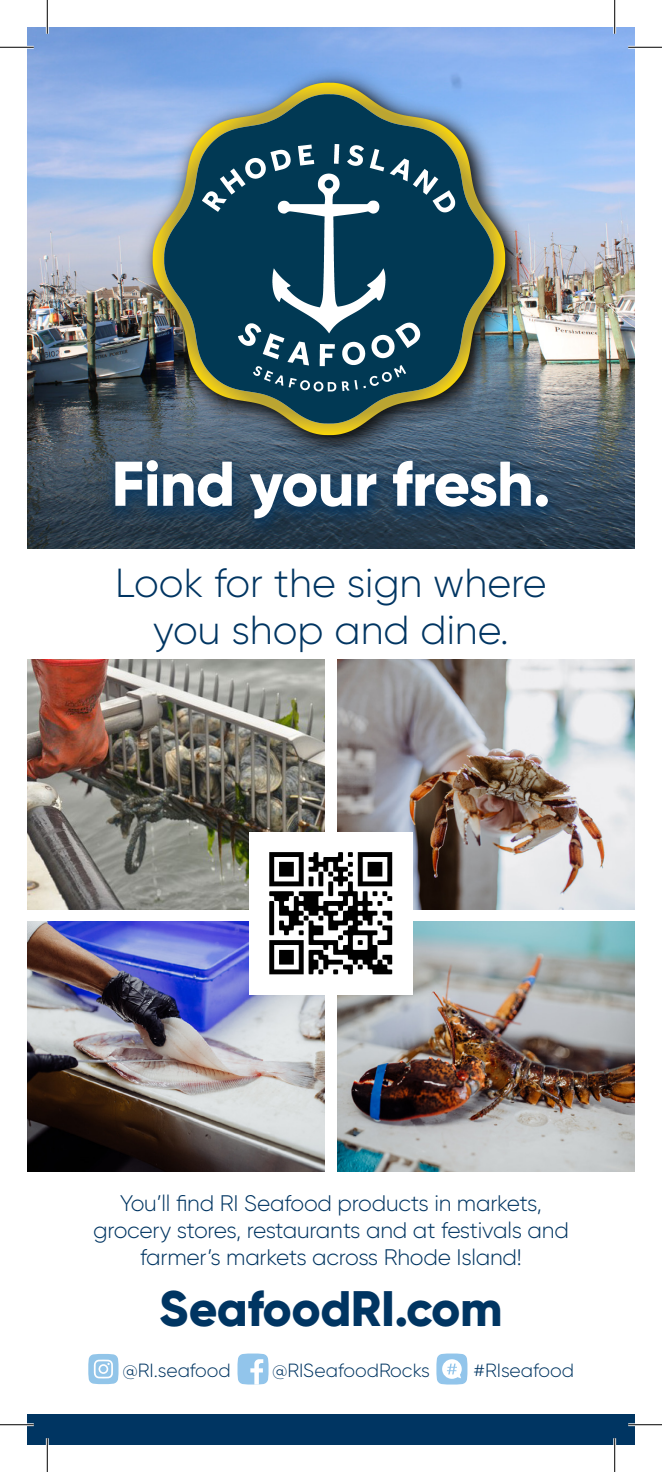
<style>
.page{position:relative;width:662px;height:1472px;background:#fff}
.page>*{position:absolute;margin:0;border:0;box-sizing:border-box;transform-origin:0 0}
.t1{font:800 63px "Gilroy";letter-spacing:-.01em;color:#fff}
.t2{font:800 49.73px "Gilroy";letter-spacing:-.01em;color:#003562}
.t3{font:300 40.5px/47.2px "Gilroy";color:#003562;text-align:center}
.t4{font:300 22.5px/27px "Gilroy";letter-spacing:-.01em;color:#003562;text-align:center}
.t5{font:300 19.12px "Gilroy";color:#003562}
</style>
<div class="page">
<img style="left:27px;top:922px;width:297px;height:249px">
<img style="left:337px;top:922px;width:297px;height:249px">
<img style="left:337px;top:660px;width:297px;height:249px">
<img style="left:27px;top:660px;width:297px;height:249px">
<img style="left:27px;top:27px;width:607px;height:522px">
<div style="left:136px;top:66px;width:397px;height:397px;background:#231f20;opacity:.5"></div>
<img style="left:143px;top:73px;width:375px;height:375px">
<svg style="left:277px;top:83px;width:46px;height:11px"></svg>
<svg style="left:164px;top:94px;width:329px;height:329px;background:#3a606c"></svg>
<img style="left:250px;top:832px;width:162px;height:162px">
<div style="left:100px;top:449px;width:465px;height:92px;background:#003562;opacity:.75"></div>
<div style="left:27px;top:1414px;width:607px;height:30px;background:#003562"></div>
<svg style="left:237px;top:1353px;width:31px;height:31px"></svg>
<svg style="left:436px;top:1353px;width:31px;height:31px"></svg>
<svg style="left:88px;top:1354px;width:31px;height:30px"></svg>
<hr style="left:0;top:46px;width:34px;height:3px;background:#fff">
<hr style="left:628px;top:46px;width:34px;height:3px;background:#fff">
<hr style="left:0;top:1423px;width:34px;height:3px;background:#fff">
<hr style="left:628px;top:1423px;width:34px;height:3px;background:#fff">
<hr style="left:46px;top:0;width:3px;height:34px;background:#fff">
<hr style="left:46px;top:1438px;width:3px;height:34px;background:#fff">
<hr style="left:613px;top:0;width:3px;height:34px;background:#fff">
<hr style="left:613px;top:1438px;width:3px;height:34px;background:#fff">
<hr style="left:0;top:47px;width:34px;height:1px;background:#000">
<hr style="left:628px;top:47px;width:34px;height:1px;background:#000">
<hr style="left:0;top:1424px;width:34px;height:1px;background:#000">
<hr style="left:628px;top:1424px;width:34px;height:1px;background:#000">
<hr style="left:47px;top:0;width:1px;height:34px;background:#000">
<hr style="left:47px;top:1438px;width:1px;height:34px;background:#000">
<hr style="left:614px;top:0;width:1px;height:34px;background:#000">
<hr style="left:614px;top:1438px;width:1px;height:34px;background:#000">
<p class="t1" style="left:112px;top:444px;width:440px">Find your fresh.</p>
<p class="t3" style="left:115px;top:558px;width:433px">Look for the sign where you shop and dine.</p>
<p class="t4" style="left:93px;top:1189px;width:477px">You’ll find RI Seafood products in markets, grocery stores, restaurants and at festivals and farmer’s markets across Rhode Island!</p>
<p class="t2" style="left:159px;top:1277px;width:345px">SeafoodRI.com</p>
<p class="t5" style="left:122px;top:1358px;width:110px">@RI.seafood</p>
<p class="t5" style="left:272px;top:1358px;width:159px">@RISeafoodRocks</p>
<p class="t5" style="left:473px;top:1358px;width:102px">#RIseafood</p>
</div>
